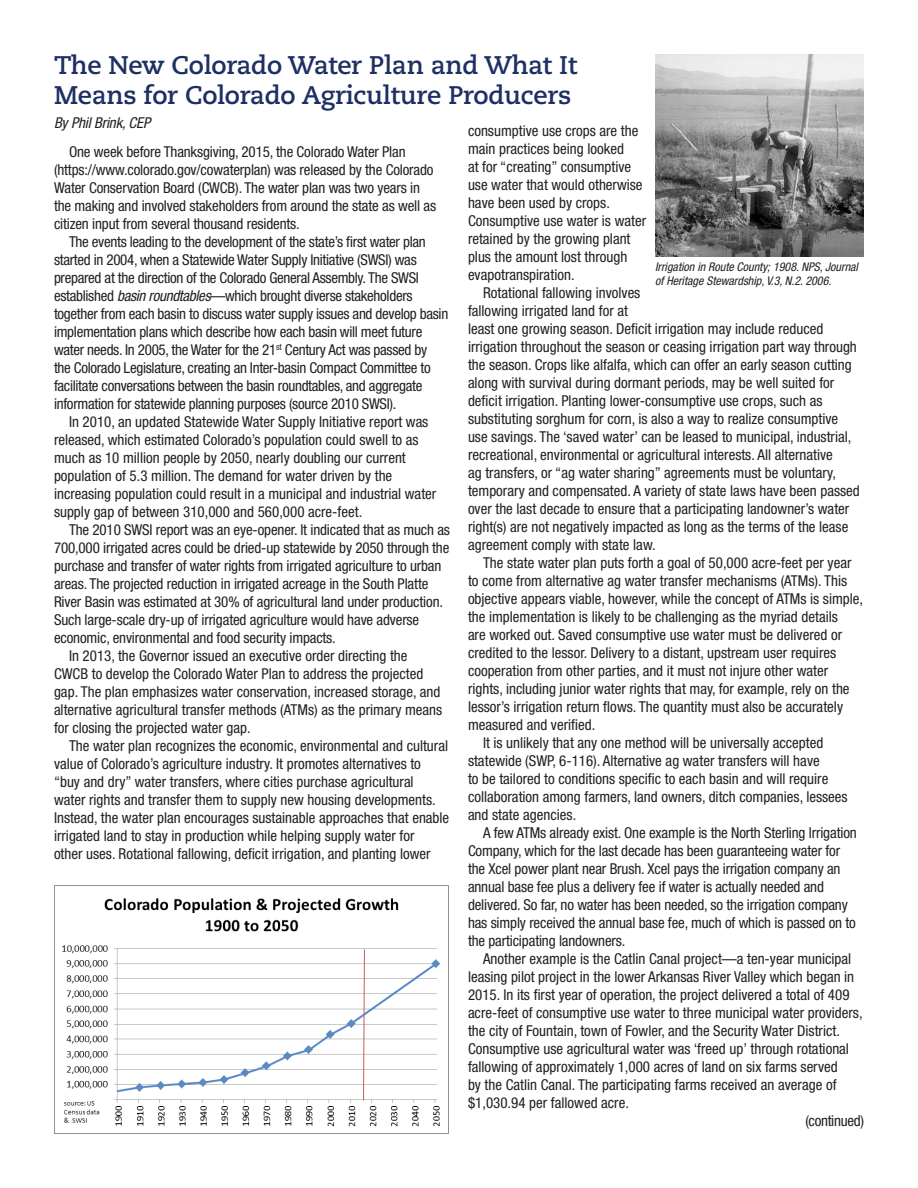
<style>
.page{position:relative;width:918px;height:1188px;background:#fff}
.page>*{position:absolute;margin:0;border:0;box-sizing:border-box;transform-origin:0 0}
.Section_headings{font:700 25.5px/30.6px "Caecilia LT Std";letter-spacing:-.01em;color:#1e2f64}
.body_text{font:condensed 15px/18px "Helvetica Neue LT Std";color:#231f20}
.body_text-2{font:condensed 15px/18px "Helvetica Neue LT Std";letter-spacing:-.02em;color:#231f20}
.by_line{font:italic condensed 15px "Helvetica Neue LT Std";letter-spacing:-.01em;color:#231f20}
.photo_credit{font:italic condensed 12px/14.4px "Helvetica Neue LT Std";color:#231f20}
.s1{font-style:italic}
</style>
<div class="page">
<img style="left:54px;top:885px;width:395px;height:249px">
<img style="left:655px;top:54px;width:209px;height:202px">
<p class="Section_headings" style="left:54px;top:50px;width:525px">The New Colorado Water Plan and What It<br>Means for Colorado Agriculture Producers</p>
<p class="by_line" style="left:54px;top:114px;width:98px">By Phil Brink, CEP</p>
<p class="body_text" style="left:54px;top:142px;width:384px;text-indent:15px">One week before Thanksgiving, 2015, the Colorado Water Plan (https://www.colorado.gov/cowaterplan) was released by the Colorado Water Conservation Board (CWCB). The water plan was two years in the making and involved stakeholders from around the state as well as citizen input from several thousand residents.</p>
<p class="body_text-2" style="left:54px;top:232px;width:396px;text-indent:15px">The events leading to the development of the state’s first water plan started in 2004, when a Statewide Water Supply Initiative (SWSI) was prepared at the direction of the Colorado General Assembly. The SWSI established <span class="s1">basin roundtables</span>—which brought diverse stakeholders together from each basin to discuss water supply issues and develop basin implementation plans which describe how each basin will meet future water needs. In 2005, the Water for the 21<sup>st</sup> Century Act was passed by<br>the Colorado Legislature, creating an Inter-basin Compact Committee to facilitate conversations between the basin roundtables, and aggregate information for statewide planning purposes (source 2010 SWSI).</p>
<p class="body_text" style="left:54px;top:412px;width:384px;text-indent:15px">In 2010, an updated Statewide Water Supply Initiative report was released, which estimated Colorado’s population could swell to as much as 10 million people by 2050, nearly doubling our current population of 5.3 million. The demand for water driven by the increasing population could result in a municipal and industrial water supply gap of between 310,000 and 560,000 acre-feet.</p>
<p class="body_text" style="left:54px;top:520px;width:398px;text-indent:15px">The 2010 SWSI report was an eye-opener. It indicated that as much as 700,000 irrigated acres could be dried-up statewide by 2050 through the purchase and transfer of water rights from irrigated agriculture to urban areas. The projected reduction in irrigated acreage in the South Platte River Basin was estimated at 30% of agricultural land under production.<br>Such large-scale dry-up of irrigated agriculture would have adverse economic, environmental and food security impacts.</p>
<p class="body_text" style="left:54px;top:646px;width:390px;text-indent:15px">In 2013, the Governor issued an executive order directing the CWCB to develop the Colorado Water Plan to address the projected gap. The plan emphasizes water conservation, increased storage, and alternative agricultural transfer methods (ATMs) as the primary means for closing the projected water gap.</p>
<p class="body_text" style="left:54px;top:736px;width:397px;text-indent:15px">The water plan recognizes the economic, environmental and cultural value of Colorado’s agriculture industry. It promotes alternatives to “buy and dry” water transfers, where cities purchase agricultural<br>water rights and transfer them to supply new housing developments.<br>Instead, the water plan encourages sustainable approaches that enable irrigated land to stay in production while helping supply water for<br>other uses. Rotational fallowing, deficit irrigation, and planting lower</p>
<p class="body_text" style="left:468px;top:121px;width:180px">consumptive use crops are the main practices being looked<br>at for “creating” consumptive use water that would otherwise have been used by crops.<br>Consumptive use water is water retained by the growing plant plus the amount lost through evapotranspiration.</p>
<p class="body_text" style="left:468px;top:283px;width:393px;text-indent:15px">Rotational fallowing involves<br>fallowing irrigated land for at<br>least one growing season. Deficit irrigation may include reduced irrigation throughout the season or ceasing irrigation part way through the season. Crops like alfalfa, which can offer an early season cutting along with survival during dormant periods, may be well suited for deficit irrigation. Planting lower-consumptive use crops, such as substituting sorghum for corn, is also a way to realize consumptive use savings. The ‘saved water’ can be leased to municipal, industrial, recreational, environmental or agricultural interests. All alternative<br>ag transfers, or “ag water sharing” agreements must be voluntary, temporary and compensated. A variety of state laws have been passed over the last decade to ensure that a participating landowner’s water right(s) are not negatively impacted as long as the terms of the lease agreement comply with state law.</p>
<p class="body_text" style="left:468px;top:553px;width:397px;text-indent:15px">The state water plan puts forth a goal of 50,000 acre-feet per year to come from alternative ag water transfer mechanisms (ATMs). This objective appears viable, however, while the concept of ATMs is simple, the implementation is likely to be challenging as the myriad details<br>are worked out. Saved consumptive use water must be delivered or credited to the lessor. Delivery to a distant, upstream user requires cooperation from other parties, and it must not injure other water rights, including junior water rights that may, for example, rely on the lessor’s irrigation return flows. The quantity must also be accurately measured and verified.</p>
<p class="body_text" style="left:468px;top:733px;width:381px;text-indent:15px">It is unlikely that any one method will be universally accepted statewide (SWP, 6-116). Alternative ag water transfers will have<br>to be tailored to conditions specific to each basin and will require collaboration among farmers, land owners, ditch companies, lessees and state agencies.</p>
<p class="body_text" style="left:468px;top:823px;width:390px;text-indent:15px">A few ATMs already exist. One example is the North Sterling Irrigation Company, which for the last decade has been guaranteeing water for the Xcel power plant near Brush. Xcel pays the irrigation company an annual base fee plus a delivery fee if water is actually needed and delivered. So far, no water has been needed, so the irrigation company has simply received the annual base fee, much of which is passed on to the participating landowners.</p>
<p class="body_text" style="left:468px;top:949px;width:396px;text-indent:15px">Another example is the Catlin Canal project—a ten-year municipal leasing pilot project in the lower Arkansas River Valley which began in 2015. In its first year of operation, the project delivered a total of 409 acre-feet of consumptive use water to three municipal water providers, the city of Fountain, town of Fowler, and the Security Water District.<br>Consumptive use agricultural water was ‘freed up’ through rotational fallowing of approximately 1,000 acres of land on six farms served<br>by the Catlin Canal. The participating farms received an average of $1,030.94 per fallowed acre.</p>
<p class="body_text-2" style="left:805px;top:1111px;width:60px">(continued)</p>
<p class="photo_credit" style="left:655px;top:260px;width:205px">Irrigation in Route County; 1908. NPS, Journal of Heritage Stewardship, V.3, N.2. 2006.</p>
</div>
